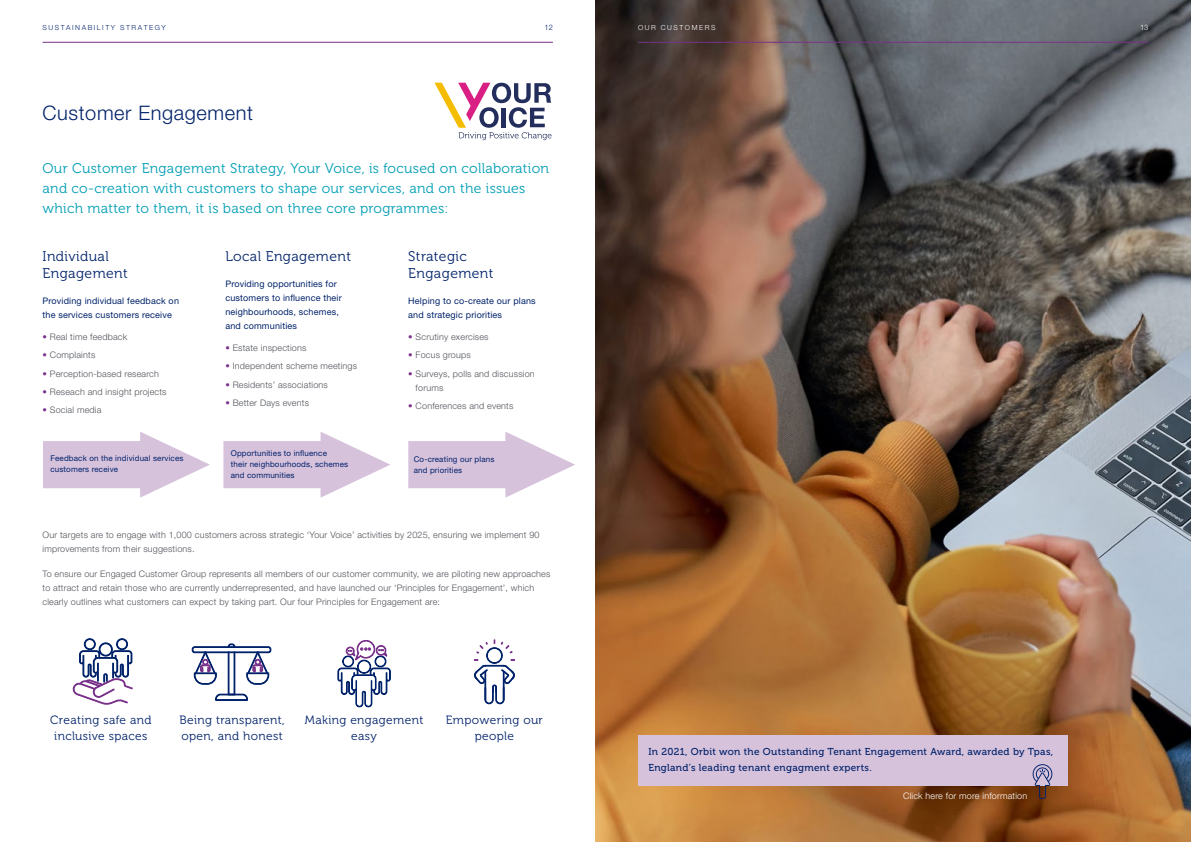
<style>
.page{position:relative;width:1191px;height:842px;background:#fff}
.page>*{position:absolute;margin:0;border:0;box-sizing:border-box;transform-origin:0 0}
.t1{font:300 20px "Helvetica Neue LT Std";letter-spacing:.03em;color:#00226a}
.t2{font:14px/20px "Museo 300";letter-spacing:.02em;color:#009eb5}
.t3{font:14px/17px "Museo 300";letter-spacing:.03em;color:#00226a}
.t4{font:12px/16px "Museo 300";letter-spacing:.03em;color:#00226a;text-align:center}
.t5{font:10px/16px "Museo 500";letter-spacing:.03em;color:#00226a}
.t6{font:300 9px/14px "Helvetica Neue LT Std";letter-spacing:.02em;color:#50535a}
.t7{font:9px/14px "Helvetica Neue LT Std";letter-spacing:.02em;color:#00226a}
.t8{font:300 9px "Helvetica Neue LT Std";letter-spacing:.02em;color:#fff}
.t9{font:8px/11px "Helvetica Neue LT Std";letter-spacing:.02em;color:#00226a}
.t10{font:300 7.5px "Helvetica Neue LT Std";color:#00226a}
.t11{font:300 7.5px "Helvetica Neue LT Std";color:#fff}
.t12{font:300 7px "Helvetica Neue LT Std";letter-spacing:.22em;color:#00226a}
.t13{font:300 7px "Helvetica Neue LT Std";letter-spacing:.22em;color:#fff}
.s1{font-weight:500;color:#79328a}
</style>
<div class="page">
<hr style="left:43px;top:42px;width:510px;height:1px;background:#79328a">
<img style="left:595px;top:0;width:596px;height:842px">
<hr style="left:638px;top:42px;width:510px;height:1px;background:#79328a">
<svg style="left:43px;top:432px;width:167px;height:66px"></svg>
<svg style="left:223px;top:432px;width:167px;height:66px"></svg>
<svg style="left:408px;top:432px;width:167px;height:66px"></svg>
<svg style="left:73px;top:638px;width:59px;height:66px"></svg>
<svg style="left:338px;top:640px;width:52px;height:67px"></svg>
<svg style="left:474px;top:640px;width:41px;height:64px"></svg>
<svg style="left:192px;top:644px;width:79px;height:56px"></svg>
<div style="left:638px;top:735px;width:429px;height:51px;background:#d7c2dc"></div>
<svg style="left:1032px;top:764px;width:20px;height:35px"></svg>
<svg style="left:434px;top:83px;width:117px;height:57px"></svg>
<p class="t12" style="left:43px;top:23px;width:125px">SUSTAINABILITY STRATEGY</p>
<p class="t10" style="left:544px;top:23px;width:10px">12</p>
<p class="t13" style="left:638px;top:23px;width:79px">OUR CUSTOMERS</p>
<p class="t11" style="left:1140px;top:23px;width:10px">13</p>
<h1 class="t1" style="left:43px;top:101px;width:212px">Customer Engagement</h1>
<h2 class="t2" style="left:43px;top:159px;width:508px">Our Customer Engagement Strategy, Your Voice, is focused on collaboration and co-creation with customers to shape our services, and on the issues which matter to them, it is based on three core programmes:</h2>
<h2 class="t3" style="left:43px;top:248px;width:87px">Individual<br>Engagement</h2>
<p class="t7" style="left:43px;top:293px;width:138px">Providing individual feedback on the services customers receive</p>
<p class="t6" style="left:43px;top:330px;width:86px"><span class="s1">•</span> Real time feedback</p>
<p class="t6" style="left:43px;top:348px;width:54px"><span class="s1">•</span> Complaints</p>
<p class="t6" style="left:43px;top:366px;width:118px"><span class="s1">•</span> Perception-based research</p>
<p class="t6" style="left:43px;top:384px;width:126px"><span class="s1">•</span> Reseach and insight projects</p>
<p class="t6" style="left:43px;top:403px;width:60px"><span class="s1">•</span> Social media</p>
<h2 class="t3" style="left:408px;top:248px;width:87px">Strategic<br>Engagement</h2>
<p class="t7" style="left:408px;top:293px;width:129px">Helping to co-create our plans and strategic priorities</p>
<p class="t6" style="left:408px;top:330px;width:82px"><span class="s1">•</span> Scrutiny exercises</p>
<p class="t6" style="left:408px;top:348px;width:64px"><span class="s1">•</span> Focus groups</p>
<p class="t6" style="left:415px;top:366px;width:121px;text-indent:-7px"><span class="s1">•</span> Surveys, polls and discussion forums</p>
<p class="t6" style="left:408px;top:398px;width:107px"><span class="s1">•</span> Conferences and events</p>
<h2 class="t3" style="left:225px;top:248px;width:127px">Local Engagement</h2>
<p class="t7" style="left:225px;top:276px;width:118px">Providing opportunities for customers to influence their neighbourhoods, schemes, and communities</p>
<p class="t6" style="left:225px;top:341px;width:83px"><span class="s1">•</span> Estate inspections</p>
<p class="t6" style="left:225px;top:359px;width:133px"><span class="s1">•</span> Independent scheme meetings</p>
<p class="t6" style="left:225px;top:377px;width:104px"><span class="s1">•</span> Residents’ associations</p>
<p class="t6" style="left:225px;top:395px;width:85px"><span class="s1">•</span> Better Days events</p>
<p class="t9" style="left:50px;top:452px;width:135px">Feedback on the individual services customers receive</p>
<p class="t9" style="left:231px;top:447px;width:119px">Opportunities to influence<br>their neighbourhoods, schemes and communities</p>
<p class="t9" style="left:414px;top:453px;width:82px">Co-creating our plans and priorities</p>
<p class="t6" style="left:43px;top:528px;width:498px">Our targets are to engage with 1,000 customers across strategic ‘Your Voice’ activities by 2025, ensuring we implement 90 improvements from their suggestions.</p>
<p class="t6" style="left:43px;top:567px;width:509px">To ensure our Engaged Customer Group represents all members of our customer community, we are piloting new approaches to attract and retain those who are currently underrepresented, and have launched our ‘Principles for Engagement’, which clearly outlines what customers can expect by taking part. Our four Principles for Engagement are:</p>
<h3 class="t4" style="left:50px;top:712px;width:103px">Creating safe and inclusive spaces</h3>
<h3 class="t4" style="left:305px;top:712px;width:120px">Making engagement easy</h3>
<h3 class="t4" style="left:179px;top:712px;width:107px;text-align:left">Being transparent, open, and honest</h3>
<h3 class="t4" style="left:446px;top:712px;width:99px">Empowering our people</h3>
<p class="t5" style="left:648px;top:744px;width:406px">In 2021, Orbit won the Outstanding Tenant Engagement Award, awarded by Tpas,<br>England’s leading tenant engagment experts.</p>
<p class="t8" style="left:903px;top:790px;width:126px">Click here for more information</p>
</div>
